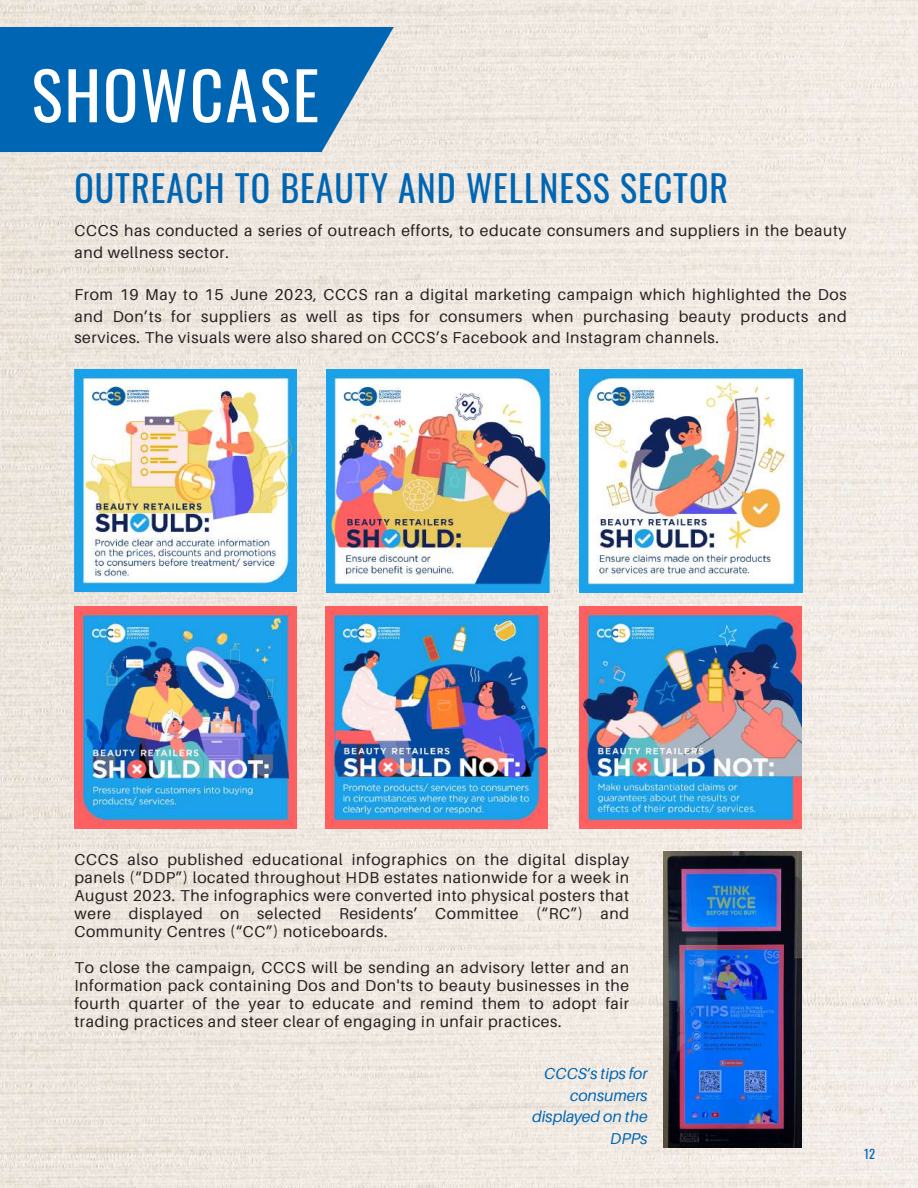
<style>
.page{position:relative;width:918px;height:1188px;background:#fff}
.page>*{position:absolute;margin:0;border:0;box-sizing:border-box;transform-origin:0 0}
.t1{font:65.4px "Oswald";letter-spacing:.03em;color:#fff}
.t2{font:36px "Oswald";letter-spacing:.025em;color:#0066b3}
.t3{font:15.75px/18px "Aileron";letter-spacing:.04em;color:#231f1f;text-align:justify}
.t4{font:italic 15.75px/21.3px "Aileron";color:#0066b3;text-align:right}
.t5{font:12.45px "Oswald";color:#0066b3}
</style>
<div class="page">
<img style="left:0;top:0;width:918px;height:1188px">
<div style="left:0;top:27px;width:322px;height:125px;background:#0066b3"></div>
<svg style="left:249px;top:27px;width:145px;height:126px"></svg>
<img style="left:74px;top:370px;width:222px;height:221px">
<img style="left:327px;top:370px;width:222px;height:222px">
<img style="left:579px;top:370px;width:223px;height:222px">
<img style="left:74px;top:607px;width:222px;height:221px">
<img style="left:325px;top:607px;width:222px;height:221px">
<img style="left:580px;top:607px;width:222px;height:221px">
<img style="left:663px;top:851px;width:139px;height:296px">
<h1 class="t1" style="left:32px;top:44px;width:289px">SHOWCASE</h1>
<h2 class="t2" style="left:74px;top:160px;width:655px">OUTREACH TO BEAUTY AND WELLNESS SECTOR</h2>
<p class="t3" style="left:74px;top:220px;width:774px;line-height:21.3px">CCCS has conducted a series of outreach efforts, to educate consumers and suppliers in the beauty and wellness sector.</p>
<p class="t3" style="left:74px;top:284px;width:774px;line-height:21.3px">From 19 May to 15 June 2023, CCCS ran a digital marketing campaign which highlighted the Dos and Don’ts for suppliers as well as tips for consumers when purchasing beauty products and services. The visuals were also shared on CCCS’s Facebook and Instagram channels.</p>
<p class="t3" style="left:74px;top:850px;width:556px">CCCS also published educational infographics on the digital display panels (“DDP”) located throughout HDB estates nationwide for a week in August 2023. The infographics were converted into physical posters that were displayed on selected Residents’ Committee (“RC”) and Community Centres (“CC”) noticeboards.</p>
<p class="t3" style="left:74px;top:958px;width:556px">To close the campaign, CCCS will be sending an advisory letter and an Information pack containing Dos and Don'ts to beauty businesses in the fourth quarter of the year to educate and remind them to adopt fair trading practices and steer clear of engaging in unfair practices.</p>
<p class="t4" style="left:532px;top:1063px;width:117px">CCCS’s tips for consumers displayed on the<br>DPPs</p>
<p class="t5" style="left:864px;top:1144px;width:12px">12</p>
</div>
